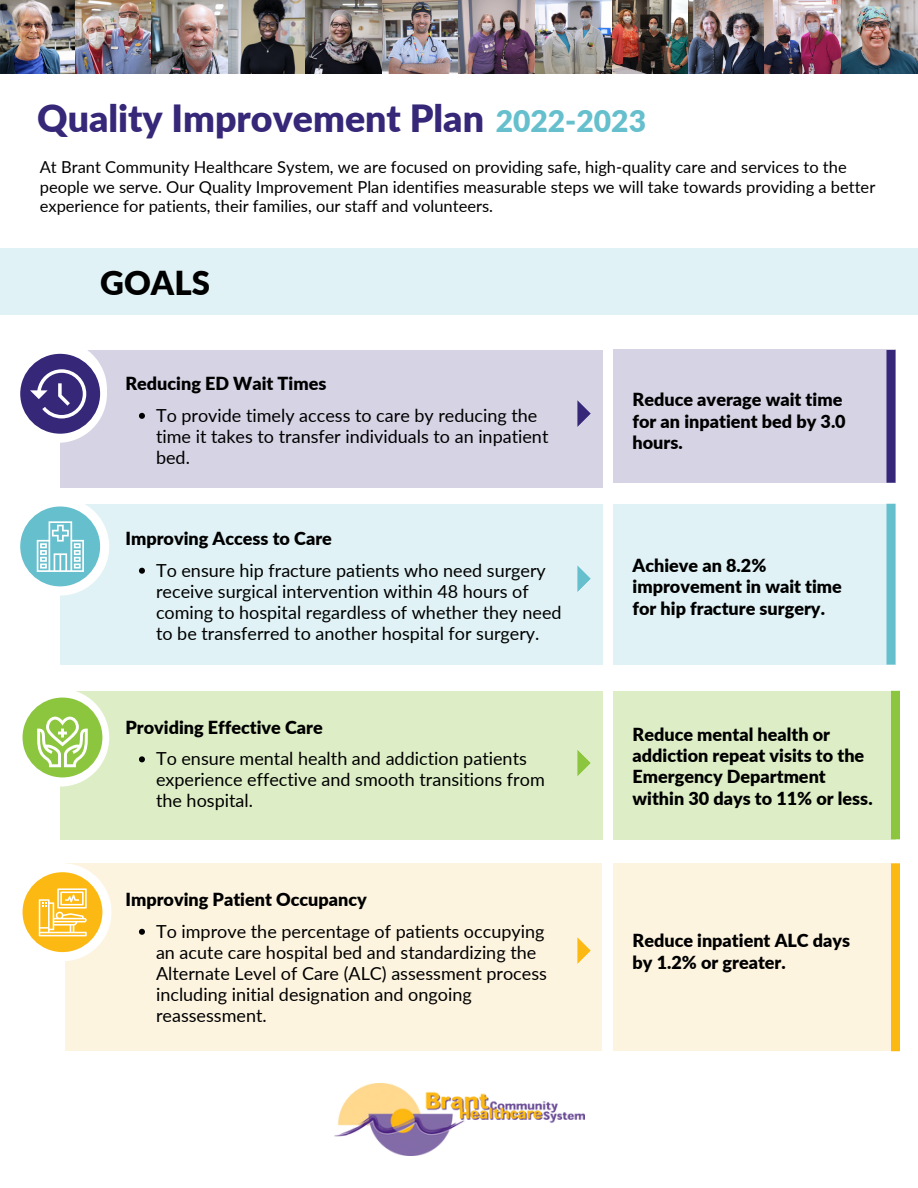
<style>
.page{position:relative;width:918px;height:1188px;background:#fff}
.page>*{position:absolute;margin:0;border:0;box-sizing:border-box;transform-origin:0 0}
.t1{font:900 37.5px "Lato";color:#362778}
.t2{font:900 33px "Lato";color:#000}
.t3{font:900 30px "Lato";color:#65bfcd}
.t4{font:18px/21px "Lato";color:#000}
.t5{font:900 18px/21.3px "Lato";color:#000}
.t6{font:16.5px/19.2px "Lato";color:#000}
</style>
<div class="page">
<div style="left:0;top:249px;width:918px;height:66px;background:#e0f2f5"></div>
<div style="left:60px;top:350px;width:542px;height:137px;background:#d6d3e4"></div>
<div style="left:9px;top:340px;width:98px;height:98px;background:#fff;border-radius:50%"></div>
<div style="left:60px;top:504px;width:542px;height:161px;background:#e0f2f5"></div>
<div style="left:60px;top:691px;width:542px;height:148px;background:#ddeec6"></div>
<div style="left:65px;top:863px;width:537px;height:188px;background:#fdf4e0"></div>
<img style="left:334px;top:1083px;width:250px;height:72px">
<div style="left:613px;top:350px;width:283px;height:133px;background:#d6d3e4"></div>
<div style="left:613px;top:504px;width:283px;height:161px;background:#e0f2f5"></div>
<svg style="left:577px;top:400px;width:14px;height:27px"></svg>
<svg style="left:139px;top:568px;width:6px;height:6px"></svg>
<div style="left:613px;top:691px;width:283px;height:148px;background:#ddeec6"></div>
<div style="left:613px;top:863px;width:287px;height:188px;background:#fdf4e0"></div>
<svg style="left:577px;top:565px;width:14px;height:27px"></svg>
<svg style="left:577px;top:750px;width:14px;height:26px"></svg>
<svg style="left:577px;top:937px;width:14px;height:27px"></svg>
<svg style="left:139px;top:413px;width:6px;height:6px"></svg>
<svg style="left:139px;top:929px;width:6px;height:6px"></svg>
<svg style="left:139px;top:756px;width:6px;height:6px"></svg>
<div style="left:886px;top:350px;width:9px;height:133px;background:#362778"></div>
<div style="left:886px;top:504px;width:9px;height:161px;background:#65bfcd"></div>
<div style="left:891px;top:691px;width:9px;height:148px;background:#8cc63f"></div>
<div style="left:891px;top:863px;width:9px;height:188px;background:#fdb913"></div>
<div style="left:9px;top:345px;width:98px;height:98px;background:#fff;border-radius:50%"></div>
<div style="left:20px;top:354px;width:80px;height:80px;background:#362778;border-radius:50%"></div>
<svg style="left:30px;top:369px;width:56px;height:50px"></svg>
<div style="left:11px;top:498px;width:98px;height:98px;background:#fff;border-radius:50%"></div>
<div style="left:20px;top:507px;width:80px;height:79px;background:#65bfcd;border-radius:50%"></div>
<svg style="left:37px;top:521px;width:47px;height:51px"></svg>
<div style="left:11px;top:689px;width:98px;height:98px;background:#fff;border-radius:50%"></div>
<div style="left:23px;top:698px;width:79px;height:79px;background:#8cc63f;border-radius:50%"></div>
<svg style="left:37px;top:717px;width:51px;height:50px"></svg>
<div style="left:14px;top:863px;width:98px;height:98px;background:#fff;border-radius:50%"></div>
<div style="left:23px;top:872px;width:79px;height:80px;background:#fdb913;border-radius:50%"></div>
<svg style="left:39px;top:888px;width:48px;height:48px"></svg>
<img style="left:0;top:0;width:918px;height:73px">
<h1 class="t1" style="left:37px;top:95px;width:448px">Quality Improvement Plan</h1>
<p class="t6" style="left:40px;top:157px;width:837px">At Brant Community Healthcare System, we are focused on providing safe, high-quality care and services to the people we serve. Our Quality Improvement Plan identifies measurable steps we will take towards providing a better experience for patients, their families, our staff and volunteers.</p>
<h3 class="t3" style="left:496px;top:102px;width:152px">2022-2023</h3>
<h2 class="t2" style="left:100px;top:262px;width:111px">GOALS</h2>
<p class="t5" style="left:125px;top:373px;width:202px">Reducing ED Wait Times</p>
<p class="t4" style="left:156px;top:404px;width:394px">To provide timely access to care by reducing the time it takes to transfer individuals to an inpatient bed.</p>
<p class="t5" style="left:125px;top:528px;width:208px">Improving Access to Care</p>
<p class="t4" style="left:156px;top:559px;width:407px">To ensure hip fracture patients who need surgery receive surgical intervention within 48 hours of coming to hospital regardless of whether they need to be transferred to another hospital for surgery.</p>
<p class="t5" style="left:125px;top:716px;width:199px">Providing Effective Care</p>
<p class="t4" style="left:156px;top:748px;width:390px">To ensure mental health and addiction patients experience effective and smooth transitions from the hospital.</p>
<p class="t5" style="left:125px;top:889px;width:243px">Improving Patient Occupancy</p>
<p class="t4" style="left:156px;top:920px;width:392px">To improve the percentage of patients occupying an acute care hospital bed and standardizing the Alternate Level of Care (ALC) assessment process including initial designation and ongoing reassessment.</p>
<p class="t5" style="left:633px;top:389px;width:215px">Reduce average wait time for an inpatient bed by 3.0 hours.</p>
<p class="t5" style="left:633px;top:554px;width:211px">Achieve an 8.2% improvement in wait time for hip fracture surgery.</p>
<p class="t5" style="left:633px;top:723px;width:242px">Reduce mental health or addiction repeat visits to the<br>Emergency Department within 30 days to 11% or less.</p>
<p class="t5" style="left:633px;top:930px;width:219px">Reduce inpatient ALC days by 1.2% or greater.</p>
</div>
